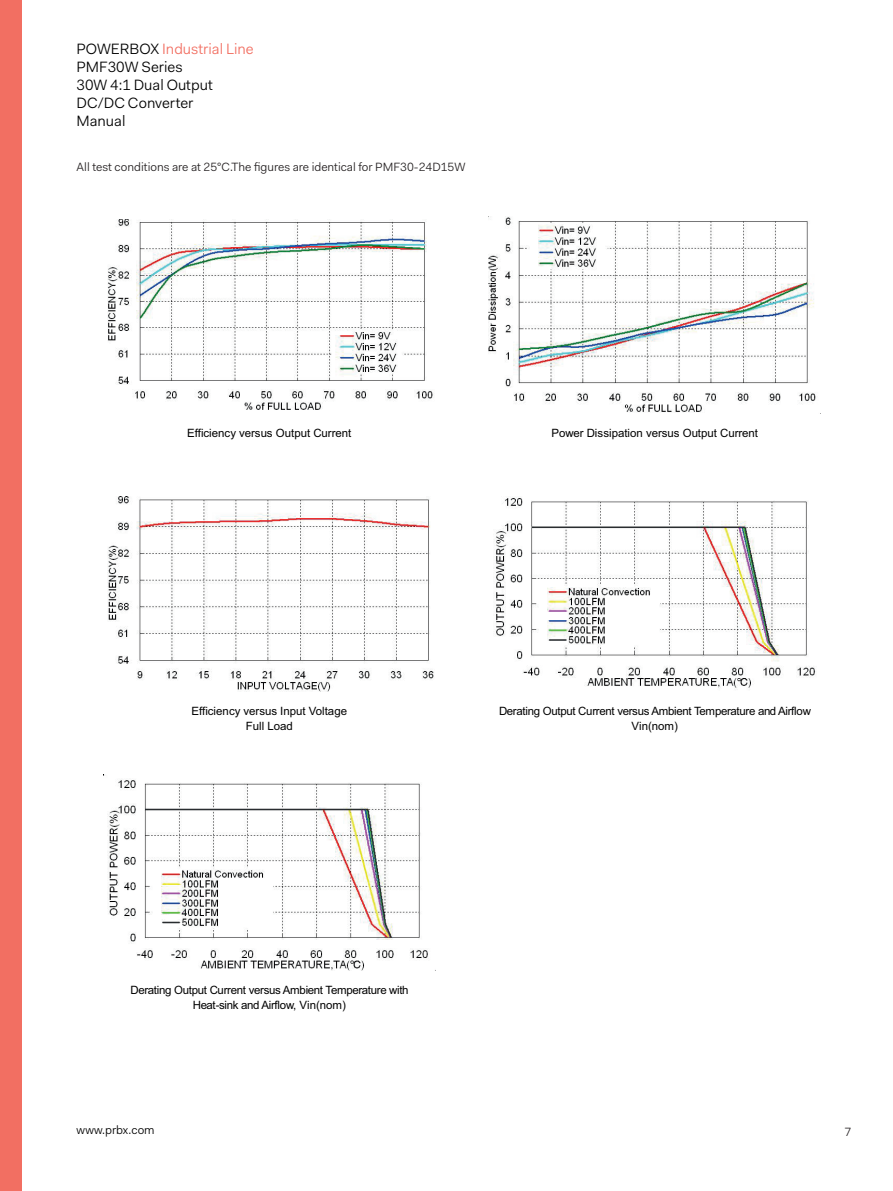
<style>
.page{position:relative;width:893px;height:1191px;background:#fff}
.page>*{position:absolute;margin:0;border:0;box-sizing:border-box;transform-origin:0 0}
.t1{font:15px/18px "Fakt Pro Blond";color:#000}
.Rubrik_Mech{font:12px "Fakt Pro Blond";color:#231f20}
.t2{font:12px "Fakt Pro Blond";color:#000}
.t3{font:11.4px/15.3px "Arial";letter-spacing:-.02em;color:#000001;text-align:center}
.t4{font:11.4px "Arial";color:#000001}
.s1{color:#f26f62}
</style>
<div class="page">
<div style="left:0;top:0;width:21px;height:1191px;background:#f26f62"></div>
<img style="left:107px;top:219px;width:326px;height:191px">
<img style="left:489px;top:217px;width:332px;height:197px">
<img style="left:107px;top:496px;width:327px;height:195px">
<img style="left:495px;top:497px;width:320px;height:191px">
<img style="left:104px;top:774px;width:325px;height:197px">
<h1 class="t1" style="left:77px;top:40px;width:179px">POWERBOX <span class="s1">Industrial Line<br></span>PMF30W Series<br>30W 4:1 Dual Output<br>DC/DC Converter<br>Manual</h1>
<p class="Rubrik_Mech" style="left:77px;top:158px;width:390px">All test conditions are at 25°C.The figures are identical for PMF30-24D15W</p>
<p class="t3" style="left:187px;top:425px;width:166px">Efficiency versus Output Current</p>
<p class="t3" style="left:551px;top:425px;width:208px">Power Dissipation versus Output Current</p>
<p class="t4" style="left:192px;top:703px;width:157px">Efficiency versus Input Voltage</p>
<p class="t3" style="left:499px;top:703px;width:313px">Derating Output Current versus Ambient Temperature and Airflow</p>
<p class="t4" style="left:246px;top:718px;width:49px">Full Load</p>
<p class="t3" style="left:632px;top:718px;width:48px">Vin(nom)</p>
<p class="t3" style="left:130px;top:982px;width:280px">Derating Output Current versus Ambient Temperature with<br>Heat-sink and Airflow, Vin(nom)</p>
<p class="t2" style="left:77px;top:1122px;width:80px">www.prbx.com</p>
<p class="Rubrik_Mech" style="left:844px;top:1124px;width:8px">7</p>
</div>
